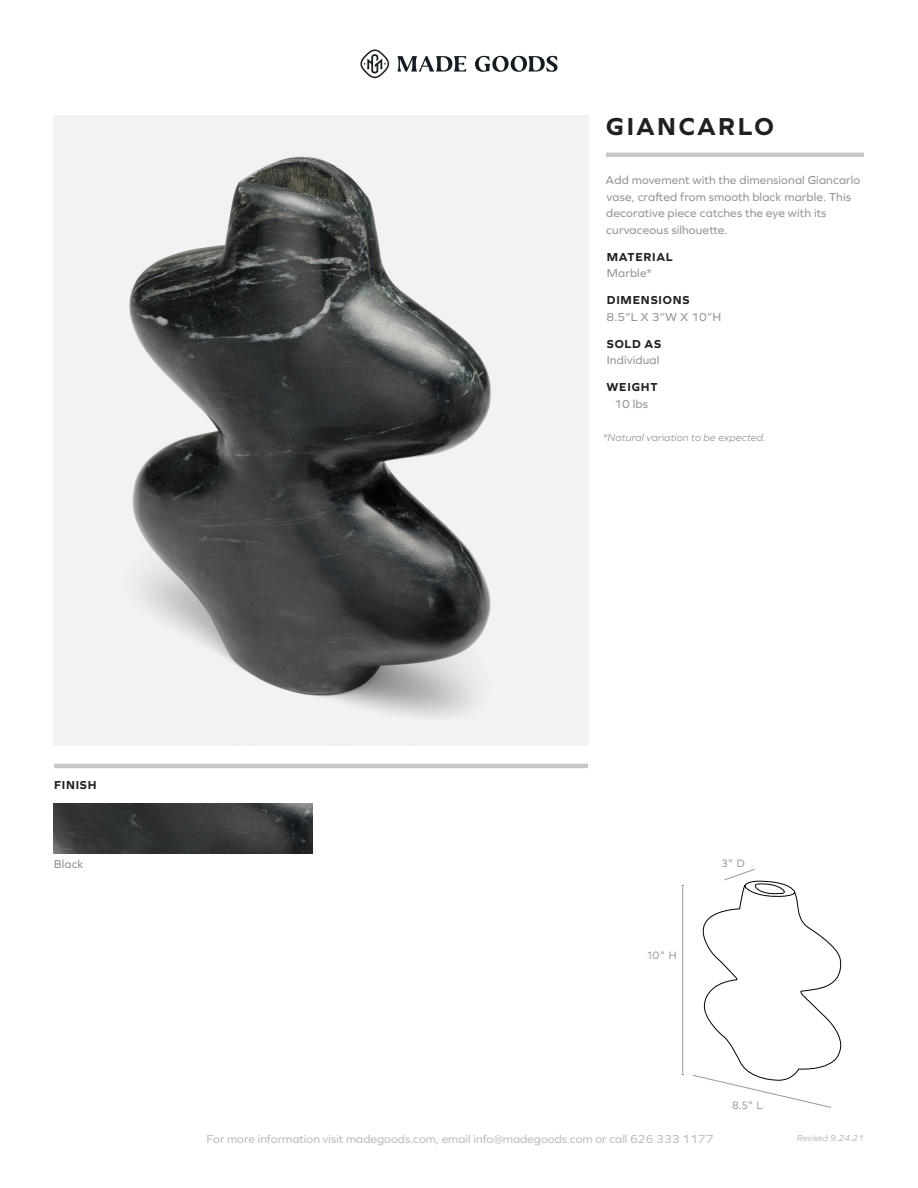
<style>
.page{position:relative;width:918px;height:1188px;background:#fff}
.page>*{position:absolute;margin:0;border:0;box-sizing:border-box;transform-origin:0 0}
.t1{font:700 25.5px "Graphie";letter-spacing:.09em;color:#231f20}
.t2{font:12px/16.5px "Graphie";letter-spacing:.01em;color:#939598}
.t3{font:12px "Graphie";color:#bcbdc0}
.t4{font:700 12px "Graphie";letter-spacing:.065em;color:#231f20}
.t5{font:10.65px "Mark Pro";color:#96999c}
.t6{font:italic 10.5px "Graphie";letter-spacing:.01em;color:#939598}
.t7{font:italic 9px "Graphie";color:#bcbdc0}
</style>
<div class="page">
<hr style="left:606px;top:153px;width:258px;height:4px;background:#c7c8ca">
<svg style="left:397px;top:56px;width:161px;height:16px"></svg>
<svg style="left:360px;top:50px;width:29px;height:28px"></svg>
<img style="left:54px;top:116px;width:534px;height:629px">
<img style="left:54px;top:803px;width:258px;height:51px">
<hr style="left:54px;top:764px;width:534px;height:4px;background:#c7c8ca">
<hr style="left:682px;top:885px;width:1px;height:189px;background:#96999c">
<svg style="left:693px;top:868px;width:149px;height:241px"></svg>
<p class="t1" style="left:606px;top:111px;width:169px">GIANCARLO</p>
<p class="t2" style="left:606px;top:172px;width:256px">Add movement with the dimensional Giancarlo vase, crafted from smooth black marble. This decorative piece catches the eye with its curvaceous silhouette.</p>
<p class="t4" style="left:607px;top:250px;width:67px">MATERIAL</p>
<p class="t2" style="left:607px;top:265px;width:47px">Marble*</p>
<p class="t4" style="left:607px;top:293px;width:84px">DIMENSIONS</p>
<p class="t2" style="left:607px;top:308px;width:116px">8.5”L X 3”W X 10”H</p>
<p class="t4" style="left:607px;top:337px;width:56px">SOLD AS</p>
<p class="t2" style="left:607px;top:352px;width:54px">Individual</p>
<p class="t4" style="left:607px;top:380px;width:52px">WEIGHT</p>
<p class="t2" style="left:614px;top:395px;width:35px">10 lbs</p>
<p class="t6" style="left:603px;top:431px;width:165px">*Natural variation to be expected.</p>
<p class="t4" style="left:54px;top:778px;width:44px">FINISH</p>
<p class="t2" style="left:54px;top:855px;width:31px">Black</p>
<p class="t5" style="left:648px;top:947px;width:31px">10" H</p>
<p class="t5" style="left:722px;top:855px;width:25px">3" D</p>
<p class="t5" style="left:732px;top:1097px;width:32px">8.5" L</p>
<p class="t3" style="left:207px;top:1132px;width:508px">For more information visit madegoods.com, email info@madegoods.com or call 626 333 1177</p>
<p class="t7" style="left:797px;top:1132px;width:69px">Revised 9.24.21</p>
</div>
